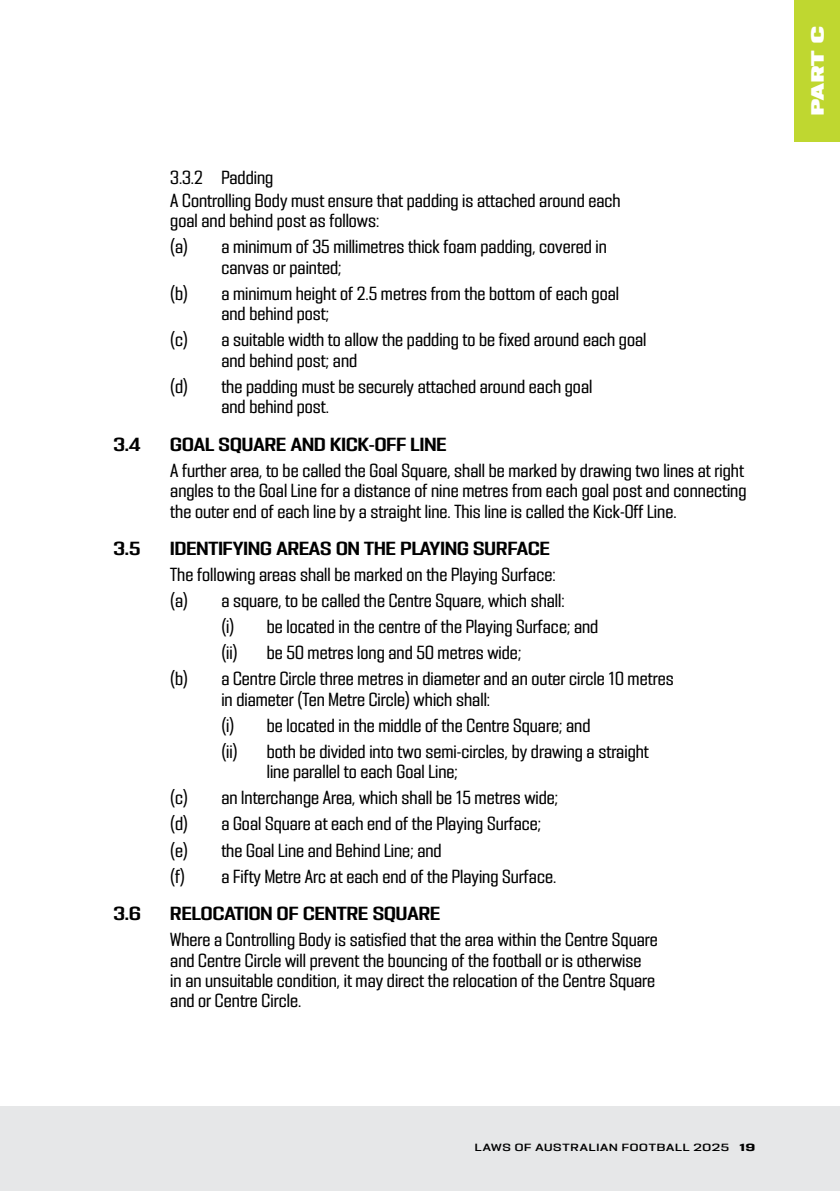
<style>
.page{position:relative;width:840px;height:1191px;background:#fff}
.page>*{position:absolute;margin:0;border:0;box-sizing:border-box;transform-origin:0 0}
.t1{font:17px/26px "PODIUM Sharp 4.7";color:#000}
.t2{font:17px "PODIUM Sharp 5.9";color:#000}
.t3{font:16px "PODIUM Sharp 7.12";color:#fff}
.t4{font:9.4px "PODIUM Sharp 7.8";letter-spacing:.085em;color:#000}
.s1{font-family:"PODIUM Sharp 7.10"}
</style>
<div class="page">
<div style="left:0;top:1106px;width:839px;height:85px;background:#e6e7e8"></div>
<div style="left:794px;top:0;width:45px;height:141px;background:#bfd730"></div>
<p class="t1" style="left:170px;top:166px;width:451px;line-height:23.2px">3.3.2 Padding<br>A Controlling Body must ensure that padding is attached around each</p>
<p class="t1" style="left:170px;top:208px;width:438px">goal and behind post as follows:<br>(a) a minimum of 35 millimetres thick foam padding, covered in</p>
<p class="t1" style="left:170px;top:254px;width:450px;text-indent:51px">canvas or painted;<br>(b) a minimum height of 2.5 metres from the bottom of each goal</p>
<p class="t1" style="left:170px;top:301px;width:477px;text-indent:51px">and behind post;<br>(c) a suitable width to allow the padding to be fixed around each goal</p>
<p class="t1" style="left:170px;top:347px;width:423px;text-indent:51px">and behind post; and<br>(d) the padding must be securely attached around each goal</p>
<p class="t1" style="left:221px;top:394px;width:109px">and behind post.</p>
<p class="t2" style="left:113px;top:433px;width:29px">3.4</p>
<p class="t2" style="left:170px;top:433px;width:277px">GOAL SQUARE AND KICK-OFF LINE</p>
<p class="t1" style="left:170px;top:460px;width:577px;line-height:20.4px">A further area, to be called the Goal Square, shall be marked by drawing two lines at right angles to the Goal Line for a distance of nine metres from each goal post and connecting the outer end of each line by a straight line. This line is called the Kick-Off Line.</p>
<p class="t2" style="left:113px;top:537px;width:29px">3.5</p>
<p class="t2" style="left:170px;top:537px;width:381px">IDENTIFYING AREAS ON THE PLAYING SURFACE</p>
<p class="t1" style="left:170px;top:561px;width:386px">The following areas shall be marked on the Playing Surface:</p>
<p class="t1" style="left:170px;top:587px;width:396px">(a) a square, to be called the Centre Square, which shall:</p>
<p class="t1" style="left:221px;top:613px;width:378px">(i) be located in the centre of the Playing Surface; and</p>
<p class="t1" style="left:221px;top:639px;width:301px">(ii) be 50 metres long and 50 metres wide;</p>
<p class="t1" style="left:170px;top:666px;width:504px">(b) a Centre Circle three metres in diameter and an outer circle 10 metres</p>
<p class="t1" style="left:221px;top:686px;width:429px">in diameter (Ten Metre Circle) which shall:<br>(i) be located in the middle of the Centre Square; and<br>(ii) both be divided into two semi-circles, by drawing a straight</p>
<p class="t1" style="left:170px;top:758px;width:389px;text-indent:96px">line parallel to each Goal Line;<br>(c) an Interchange Area, which shall be 15 metres wide; (d) a Goal Square at each end of the Playing Surface; (e) the Goal Line and Behind Line; and<br>(f) a Fifty Metre Arc at each end of the Playing Surface.</p>
<p class="t2" style="left:113px;top:902px;width:29px">3.6</p>
<p class="t2" style="left:170px;top:902px;width:271px">RELOCATION OF CENTRE SQUARE</p>
<p class="t1" style="left:170px;top:929px;width:489px;line-height:20.4px">Where a Controlling Body is satisfied that the area within the Centre Square and Centre Circle will prevent the bouncing of the football or is otherwise<br>in an unsuitable condition, it may direct the relocation of the Centre Square and or Centre Circle.</p>
<p class="t4" style="left:474px;top:1141px;width:281px">LAWS OF AUSTRALIAN FOOTBALL 2025 <span class="s1">19</span></p>
<p class="t3" style="left:806px;top:115px;width:90px;rotate:-90deg">PART C</p>
</div>
